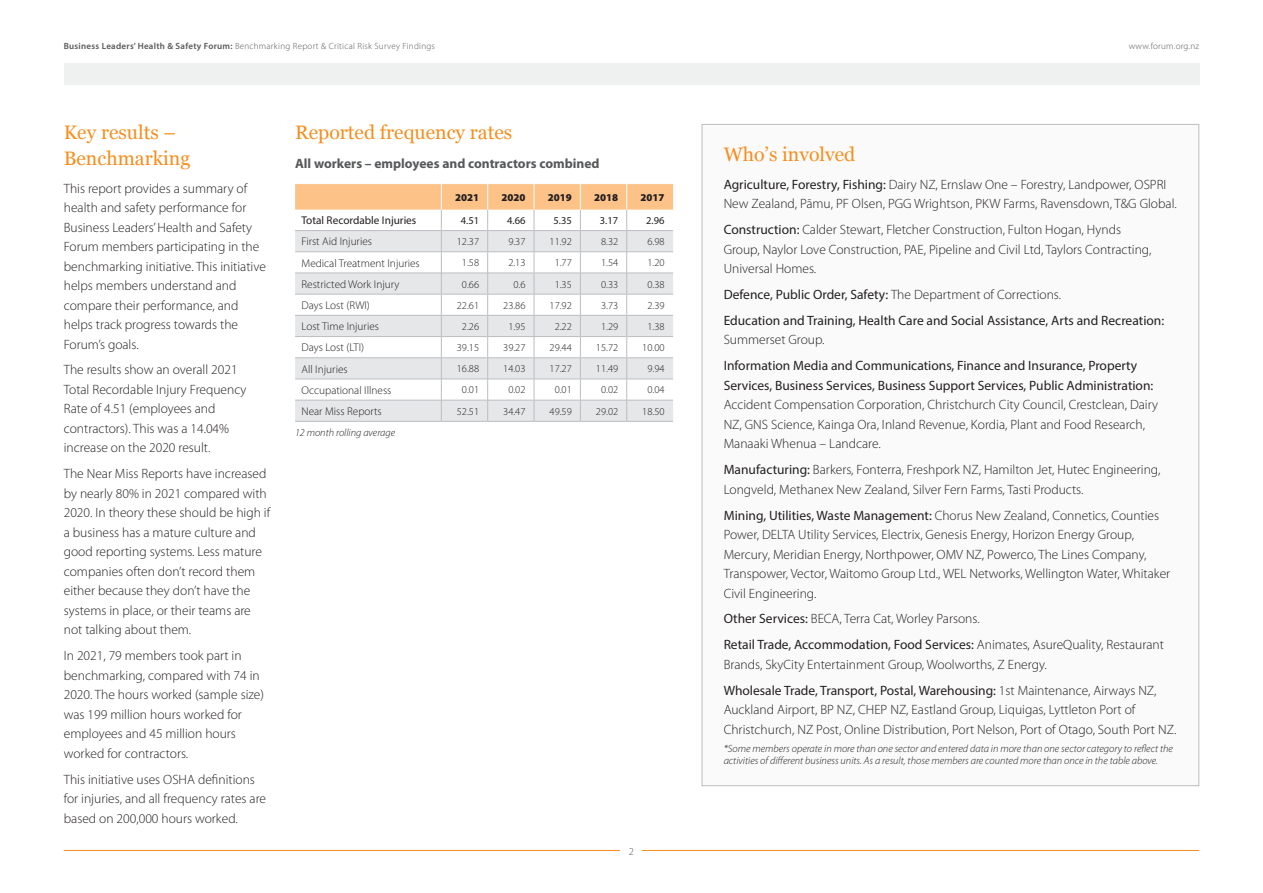
<style>
.page{position:relative;width:1263px;height:893px;background:#fff}
.page>*{position:absolute;margin:0;border:0;box-sizing:border-box;transform-origin:0 0}
.t1{font:19.5px/25.5px "Georgia";color:#f68e1e}
.t2{font:300 13.5px/19.5px "Myriad Pro";color:#231f20}
.t3{font:13.5px/26px "Myriad Pro";color:#231f20}
.t4{font:700 13.5px "Myriad Pro";color:#57585a}
.t5{font:300 11.25px "Myriad Pro";color:#231f20}
.t6{font:11.25px "Myriad Pro";color:#231f20}
.t7{font:italic 300 10.5px/12px "Myriad Pro";color:#231f20}
.t8{font:300 10.5px "Myriad Pro";color:#231f20}
.t9{font:900 10.5px "Myriad Pro";color:#231f20}
.t10{font:10.5px "Myriad Pro";color:#231f20}
.t11{font:300 10.5px "Myriad Pro";color:#57585a}
.t12{font:300 9px "Myriad Pro";letter-spacing:.03em;color:#57585a}
.s1{font-weight:600}
.s2{font-weight:400}
.s3{font-weight:300}
</style>
<div class="page">
<hr style="left:64px;top:850px;width:1135px;height:1px;background:#f68e1e">
<div style="left:621px;top:847px;width:21px;height:9px;background:#fff"></div>
<div style="left:64px;top:64px;width:1135px;height:21px;background:#eff0f0"></div>
<div style="left:702px;top:124px;width:497px;height:662px;background:#fafafa"></div>
<hr style="left:295px;top:421px;width:146px;height:1px;background:#bcbdc0">
<hr style="left:441px;top:421px;width:47px;height:1px;background:#bcbdc0">
<hr style="left:488px;top:421px;width:46px;height:1px;background:#bcbdc0">
<hr style="left:534px;top:421px;width:46px;height:1px;background:#bcbdc0">
<hr style="left:580px;top:421px;width:47px;height:1px;background:#bcbdc0">
<hr style="left:627px;top:421px;width:46px;height:1px;background:#bcbdc0">
<svg style="left:295px;top:184px;width:378px;height:237px"></svg>
<p class="t12" style="left:64px;top:41px;width:373px"><span class="s1">Business Leaders’ Health &amp; Safety Forum:</span> Benchmarking Report &amp; Critical Risk Survey Findings</p>
<p class="t12" style="left:1129px;top:41px;width:72px">www.forum.org.nz</p>
<h1 class="t1" style="left:64px;top:119px;width:128px">Key results –<br>Benchmarking</h1>
<p class="t2" style="left:64px;top:179px;width:204px">This report provides a summary of health and safety performance for<br>Business Leaders’ Health and Safety<br>Forum members participating in the benchmarking initiative. This initiative helps members understand and compare their performance, and helps track progress towards the<br>Forum’s goals.</p>
<p class="t2" style="left:64px;top:360px;width:184px">The results show an overall 2021<br>Total Recordable Injury Frequency<br>Rate of 4.51 (employees and contractors). This was a 14.04% increase on the 2020 result.</p>
<p class="t2" style="left:64px;top:464px;width:208px">The Near Miss Reports have increased by nearly 80% in 2021 compared with 2020. In theory these should be high if a business has a mature culture and good reporting systems. Less mature companies often don’t record them either because they don’t have the systems in place, or their teams are not talking about them.</p>
<p class="t2" style="left:64px;top:646px;width:202px">In 2021, 79 members took part in benchmarking, compared with 74 in<br>2020. The hours worked (sample size) was 199 million hours worked for employees and 45 million hours worked for contractors.</p>
<p class="t2" style="left:64px;top:769px;width:204px">This initiative uses OSHA definitions for injuries, and all frequency rates are based on 200,000 hours worked.</p>
<h1 class="t1" style="left:295px;top:119px;width:219px">Reported frequency rates</h1>
<p class="t4" style="left:295px;top:155px;width:306px">All workers – employees and contractors combined</p>
<p class="t9" style="left:455px;top:191px;width:26px">2021</p>
<p class="t9" style="left:501px;top:191px;width:26px">2020</p>
<p class="t9" style="left:548px;top:191px;width:26px">2019</p>
<p class="t9" style="left:594px;top:191px;width:26px">2018</p>
<p class="t9" style="left:640px;top:191px;width:26px">2017</p>
<p class="t6" style="left:301px;top:213px;width:116px">Total Recordable Injuries</p>
<p class="t10" style="left:461px;top:214px;width:20px">4.51</p>
<p class="t10" style="left:507px;top:214px;width:20px">4.66</p>
<p class="t10" style="left:553px;top:214px;width:20px">5.35</p>
<p class="t10" style="left:600px;top:214px;width:20px">3.17</p>
<p class="t10" style="left:646px;top:214px;width:20px">2.96</p>
<p class="t5" style="left:301px;top:235px;width:72px">First Aid Injuries</p>
<p class="t8" style="left:457px;top:236px;width:24px">12.37</p>
<p class="t8" style="left:508px;top:236px;width:19px">9.37</p>
<p class="t8" style="left:550px;top:236px;width:24px">11.92</p>
<p class="t8" style="left:601px;top:236px;width:19px">8.32</p>
<p class="t8" style="left:647px;top:236px;width:19px">6.98</p>
<p class="t5" style="left:301px;top:257px;width:120px">Medical Treatment Injuries</p>
<p class="t8" style="left:462px;top:257px;width:19px">1.58</p>
<p class="t8" style="left:508px;top:257px;width:19px">2.13</p>
<p class="t8" style="left:555px;top:257px;width:19px">1.77</p>
<p class="t8" style="left:601px;top:257px;width:19px">1.54</p>
<p class="t8" style="left:647px;top:257px;width:19px">1.20</p>
<p class="t5" style="left:301px;top:278px;width:99px">Restricted Work Injury</p>
<p class="t8" style="left:462px;top:278px;width:19px">0.66</p>
<p class="t8" style="left:513px;top:278px;width:14px">0.6</p>
<p class="t8" style="left:555px;top:278px;width:19px">1.35</p>
<p class="t8" style="left:601px;top:278px;width:19px">0.33</p>
<p class="t8" style="left:647px;top:278px;width:19px">0.38</p>
<p class="t5" style="left:301px;top:299px;width:70px">Days Lost (RWI)</p>
<p class="t8" style="left:457px;top:299px;width:24px">22.61</p>
<p class="t8" style="left:503px;top:299px;width:24px">23.86</p>
<p class="t8" style="left:550px;top:299px;width:24px">17.92</p>
<p class="t8" style="left:601px;top:299px;width:19px">3.73</p>
<p class="t8" style="left:647px;top:299px;width:19px">2.39</p>
<p class="t5" style="left:301px;top:320px;width:79px">Lost Time Injuries</p>
<p class="t8" style="left:462px;top:321px;width:19px">2.26</p>
<p class="t8" style="left:508px;top:321px;width:19px">1.95</p>
<p class="t8" style="left:555px;top:321px;width:19px">2.22</p>
<p class="t8" style="left:601px;top:321px;width:19px">1.29</p>
<p class="t8" style="left:647px;top:321px;width:19px">1.38</p>
<p class="t5" style="left:301px;top:341px;width:64px">Days Lost (LTI)</p>
<p class="t8" style="left:457px;top:342px;width:24px">39.15</p>
<p class="t8" style="left:503px;top:342px;width:24px">39.27</p>
<p class="t8" style="left:550px;top:342px;width:24px">29.44</p>
<p class="t8" style="left:596px;top:342px;width:24px">15.72</p>
<p class="t8" style="left:642px;top:342px;width:24px">10.00</p>
<p class="t5" style="left:301px;top:363px;width:48px">All Injuries</p>
<p class="t8" style="left:457px;top:363px;width:24px">16.88</p>
<p class="t8" style="left:503px;top:363px;width:24px">14.03</p>
<p class="t8" style="left:550px;top:363px;width:24px">17.27</p>
<p class="t8" style="left:596px;top:363px;width:24px">11.49</p>
<p class="t8" style="left:647px;top:363px;width:19px">9.94</p>
<p class="t5" style="left:301px;top:384px;width:91px">Occupational Illness</p>
<p class="t8" style="left:462px;top:384px;width:19px">0.01</p>
<p class="t8" style="left:508px;top:384px;width:19px">0.02</p>
<p class="t8" style="left:555px;top:384px;width:19px">0.01</p>
<p class="t8" style="left:601px;top:384px;width:19px">0.02</p>
<p class="t8" style="left:647px;top:384px;width:19px">0.04</p>
<p class="t5" style="left:301px;top:405px;width:82px">Near Miss Reports</p>
<p class="t8" style="left:457px;top:405px;width:24px">52.51</p>
<p class="t8" style="left:503px;top:405px;width:24px">34.47</p>
<p class="t8" style="left:550px;top:405px;width:24px">49.59</p>
<p class="t8" style="left:596px;top:405px;width:24px">29.02</p>
<p class="t8" style="left:642px;top:405px;width:24px">18.50</p>
<p class="t7" style="left:295px;top:427px;width:102px">12 month rolling average</p>
<p class="t11" style="left:629px;top:846px;width:7px">2</p>
<h1 class="t1" style="left:724px;top:140px;width:133px">Who’s involved</h1>
<p class="t2" style="left:724px;top:175px;width:455px"><span class="s2">Agriculture, Forestry, Fishing:</span> Dairy NZ, Ernslaw One – Forestry, Landpower, OSPRI<br>New Zealand, Pāmu, PF Olsen, PGG Wrightson, PKW Farms, Ravensdown, T&amp;G Global.</p>
<p class="t2" style="left:724px;top:220px;width:429px"><span class="s2">Construction:</span> Calder Stewart, Fletcher Construction, Fulton Hogan, Hynds<br>Group, Naylor Love Construction, PAE, Pipeline and Civil Ltd, Taylors Contracting,<br>Universal Homes.</p>
<p class="t3" style="left:724px;top:281px;width:442px">Defence, Public Order, Safety: <span class="s3">The Department of Corrections.<br></span>Education and Training, Health Care and Social Assistance, Arts and Recreation:</p>
<p class="t2" style="left:724px;top:330px;width:102px">Summerset Group.</p>
<p class="t3" style="left:724px;top:356px;width:431px;line-height:19.5px">Information Media and Communications, Finance and Insurance, Property<br>Services, Business Services, Business Support Services, Public Administration:</p>
<p class="t2" style="left:724px;top:395px;width:436px">Accident Compensation Corporation, Christchurch City Council, Crestclean, Dairy<br>NZ, GNS Science, Kainga Ora, Inland Revenue, Kordia, Plant and Food Research,<br>Manaaki Whenua – Landcare.</p>
<p class="t2" style="left:724px;top:460px;width:438px"><span class="s2">Manufacturing:</span> Barkers, Fonterra, Freshpork NZ, Hamilton Jet, Hutec Engineering,<br>Longveld, Methanex New Zealand, Silver Fern Farms, Tasti Products.</p>
<p class="t2" style="left:724px;top:505px;width:448px"><span class="s2">Mining, Utilities, Waste Management:</span> Chorus New Zealand, Connetics, Counties Power, DELTA Utility Services, Electrix, Genesis Energy, Horizon Energy Group, Mercury, Meridian Energy, Northpower, OMV NZ, Powerco, The Lines Company, Transpower, Vector, Waitomo Group Ltd., WEL Networks, Wellington Water, Whitaker Civil Engineering.</p>
<p class="t2" style="left:724px;top:606px;width:442px;line-height:26px"><span class="s2">Other Services:</span> BECA, Terra Cat, Worley Parsons.<br><span class="s2">Retail Trade, Accommodation, Food Services:</span> Animates, AsureQuality, Restaurant</p>
<p class="t2" style="left:724px;top:651px;width:434px;line-height:26px">Brands, SkyCity Entertainment Group, Woolworths, Z Energy.<br><span class="s2">Wholesale Trade, Transport, Postal, Warehousing:</span> 1st Maintenance, Airways NZ,</p>
<p class="t2" style="left:724px;top:700px;width:454px">Auckland Airport, BP NZ, CHEP NZ, Eastland Group, Liquigas, Lyttleton Port of<br>Christchurch, NZ Post, Online Distribution, Port Nelson, Port of Otago, South Port NZ.</p>
<p class="t7" style="left:724px;top:743px;width:451px">*Some members operate in more than one sector and entered data in more than one sector category to reflect the activities of different business units. As a result, those members are counted more than once in the table above.</p>
</div>
